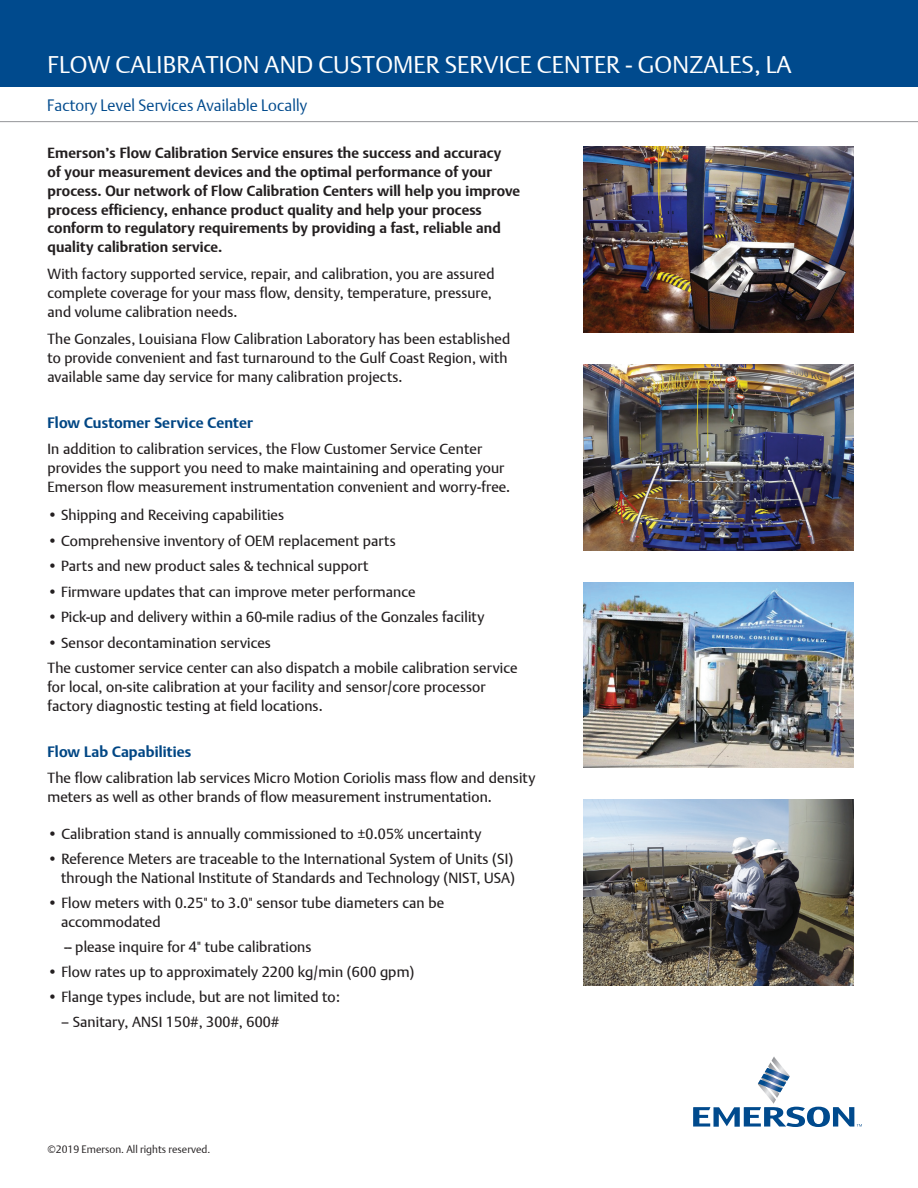
<style>
.page{position:relative;width:918px;height:1188px;background:#fff}
.page>*{position:absolute;margin:0;border:0;box-sizing:border-box;transform-origin:0 0}
.t1{font:23.55px "DTL Argo T Light";color:#fff;scale:1.05 1}
.t2{font:16.2px "DTL Argo T Light";color:#004a8d}
.t3{font:700 15px "DTL Argo CT";color:#004684}
.t4{font:14.7px/18.8px "DTL Argo CT";color:#231f20}
.t5{font:700 14.7px/18.8px "DTL Argo CT";letter-spacing:-.005em;color:#231f20}
.t6{font:10.5px "DTL Argo T Light";color:#231f20}
</style>
<div class="page">
<div style="left:0;top:0;width:918px;height:87px;background:#004a8d"></div>
<hr style="left:0;top:121px;width:918px;height:1px;background:#939598">
<img style="left:583px;top:147px;width:270px;height:186px">
<img style="left:583px;top:364px;width:270px;height:186px">
<img style="left:583px;top:582px;width:270px;height:186px">
<img style="left:583px;top:800px;width:270px;height:185px">
<svg style="left:693px;top:1056px;width:169px;height:71px"></svg>
<p class="t1" style="left:48px;top:51px;width:711px">FLOW CALIBRATION AND CUSTOMER SERVICE CENTER - GONZALES, LA</p>
<p class="t2" style="left:47px;top:96px;width:262px">Factory Level Services Available Locally</p>
<p class="t5" style="left:48px;top:144px;width:475px">Emerson’s Flow Calibration Service ensures the success and accuracy<br>of your measurement devices and the optimal performance of your process. Our network of Flow Calibration Centers will help you improve process efficiency, enhance product quality and help your process conform to regulatory requirements by providing a fast, reliable and quality calibration service.</p>
<p class="t4" style="left:48px;top:265px;width:449px">With factory supported service, repair, and calibration, you are assured complete coverage for your mass flow, density, temperature, pressure, and volume calibration needs.</p>
<p class="t4" style="left:48px;top:330px;width:465px">The Gonzales, Louisiana Flow Calibration Laboratory has been established to provide convenient and fast turnaround to the Gulf Coast Region, with available same day service for many calibration projects.</p>
<p class="t3" style="left:48px;top:414px;width:207px">Flow Customer Service Center</p>
<p class="t4" style="left:48px;top:440px;width:465px">In addition to calibration services, the Flow Customer Service Center provides the support you need to make maintaining and operating your<br>Emerson flow measurement instrumentation convenient and worry-free.</p>
<p class="t4" style="left:48px;top:506px;width:239px">• Shipping and Receiving capabilities</p>
<p class="t4" style="left:48px;top:531px;width:350px">• Comprehensive inventory of OEM replacement parts</p>
<p class="t4" style="left:48px;top:557px;width:323px">• Parts and new product sales &amp; technical support</p>
<p class="t4" style="left:48px;top:582px;width:370px">• Firmware updates that can improve meter performance</p>
<p class="t4" style="left:48px;top:608px;width:439px">• Pick-up and delivery within a 60-mile radius of the Gonzales facility</p>
<p class="t4" style="left:48px;top:633px;width:225px">• Sensor decontamination services</p>
<p class="t4" style="left:48px;top:659px;width:472px">The customer service center can also dispatch a mobile calibration service for local, on-site calibration at your facility and sensor/core processor factory diagnostic testing at field locations.</p>
<p class="t3" style="left:48px;top:743px;width:146px">Flow Lab Capabilities</p>
<p class="t4" style="left:48px;top:769px;width:490px">The flow calibration lab services Micro Motion Coriolis mass flow and density meters as well as other brands of flow measurement instrumentation.</p>
<p class="t4" style="left:48px;top:824px;width:436px">• Calibration stand is annually commissioned to ±0.05% uncertainty</p>
<p class="t4" style="left:48px;top:849px;width:469px;text-align:right">• Reference Meters are traceable to the International System of Units (SI) through the National Institute of Standards and Technology (NIST, USA)</p>
<p class="t4" style="left:61px;top:893px;width:385px;text-indent:-14px">• Flow meters with 0.25" to 3.0" sensor tube diameters can be accommodated</p>
<p class="t4" style="left:65px;top:937px;width:249px">-- please inquire for 4" tube calibrations</p>
<p class="t4" style="left:48px;top:962px;width:369px">• Flow rates up to approximately 2200 kg/min (600 gpm)</p>
<p class="t4" style="left:48px;top:987px;width:294px">• Flange types include, but are not limited to:</p>
<p class="t4" style="left:61px;top:1012px;width:220px">– Sanitary, ANSI 150#, 300#, 600#</p>
<p class="t6" style="left:48px;top:1143px;width:164px">©2019 Emerson. All rights reserved.</p>
</div>
